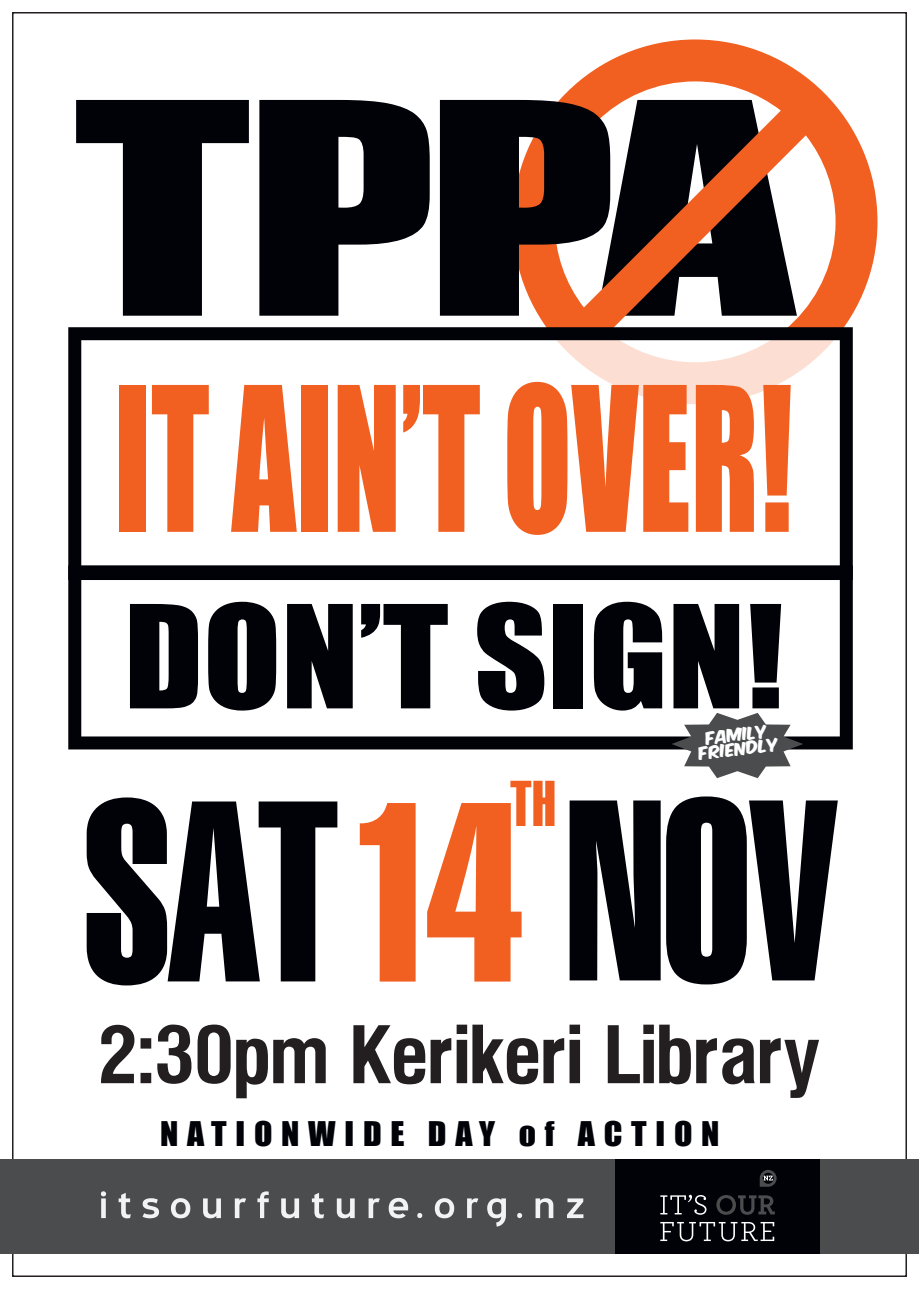
<style>
.page{position:relative;width:919px;height:1289px;background:#fff}
.page>*{position:absolute;margin:0;border:0;box-sizing:border-box;transform-origin:0 0}
.t1{font:249.75px "SBF H013";letter-spacing:-.025em;color:#010208;scale:.96 1}
.t2{font:247.8px "SBF H013";color:#f26021}
.t3{font:185.7px "Impact";color:#f26021;scale:.68 1}
.t4{font:132px "Impact";color:#010208;scale:1.08 1}
.t5{font:72.6px "SBF H007";color:#231f20;scale:1.04 1}
.t6{font:62.85px "SBF H013";color:#f26021}
.t7{font:46.05px "Blue Highway";letter-spacing:.15em;color:#f2f3f4;scale:1.23 1}
.t8{font:31.2px "Impact";letter-spacing:.26em;color:#010208;scale:1.08 1}
.t9{font:15.15px/14.4px "Komika Title Axis";color:#fff;text-align:center;scale:1.09 1}
</style>
<div class="page">
<div style="left:12px;top:12px;width:894px;height:1264px;background:#fff;border:2px solid #231f20"></div>
<div style="left:0;top:1159px;width:918px;height:94px;background:#4b4c4d"></div>
<svg style="left:68px;top:580px;width:784px;height:169px"></svg>
<svg style="left:76px;top:100px;width:173px;height:216px"></svg>
<svg style="left:259px;top:100px;width:170px;height:216px"></svg>
<div style="left:615px;top:1159px;width:204px;height:94px;background:#010208"></div>
<svg style="left:716px;top:1195px;width:58px;height:19px"></svg>
<svg style="left:660px;top:1222px;width:114px;height:19px"></svg>
<svg style="left:660px;top:1194px;width:46px;height:20px"></svg>
<svg style="left:759px;top:1170px;width:17px;height:16px"></svg>
<svg style="left:671px;top:712px;width:132px;height:66px"></svg>
<svg style="left:512px;top:39px;width:365px;height:365px"></svg>
<svg style="left:68px;top:327px;width:784px;height:253px"></svg>
<svg style="left:440px;top:100px;width:356px;height:216px;background:#52372e"></svg>
<h3 class="t3" style="left:115px;top:315px;width:998px">IT AIN’T OVER!</h3>
<h3 class="t4" style="left:124px;top:554px;width:612px">DON’T SIGN!</h3>
<p class="t9" style="left:696px;top:733px;width:75px;rotate:-7deg">Family<br>Friendly</p>
<h1 class="t1" style="left:81px;top:751px;width:791px">SAT NOV</h1>
<p class="t6" style="left:510px;top:768px;width:48px">TH</p>
<h2 class="t2" style="left:354px;top:754px;width:175px">14</h2>
<p class="t5" style="left:98px;top:1004px;width:695px">2:30pm Kerikeri Library</p>
<p class="t8" style="left:160px;top:1109px;width:519px">NATIONWIDE DAY of ACTION</p>
<p class="t7" style="left:98px;top:1185px;width:397px">itsourfuture.org.nz</p>
</div>
